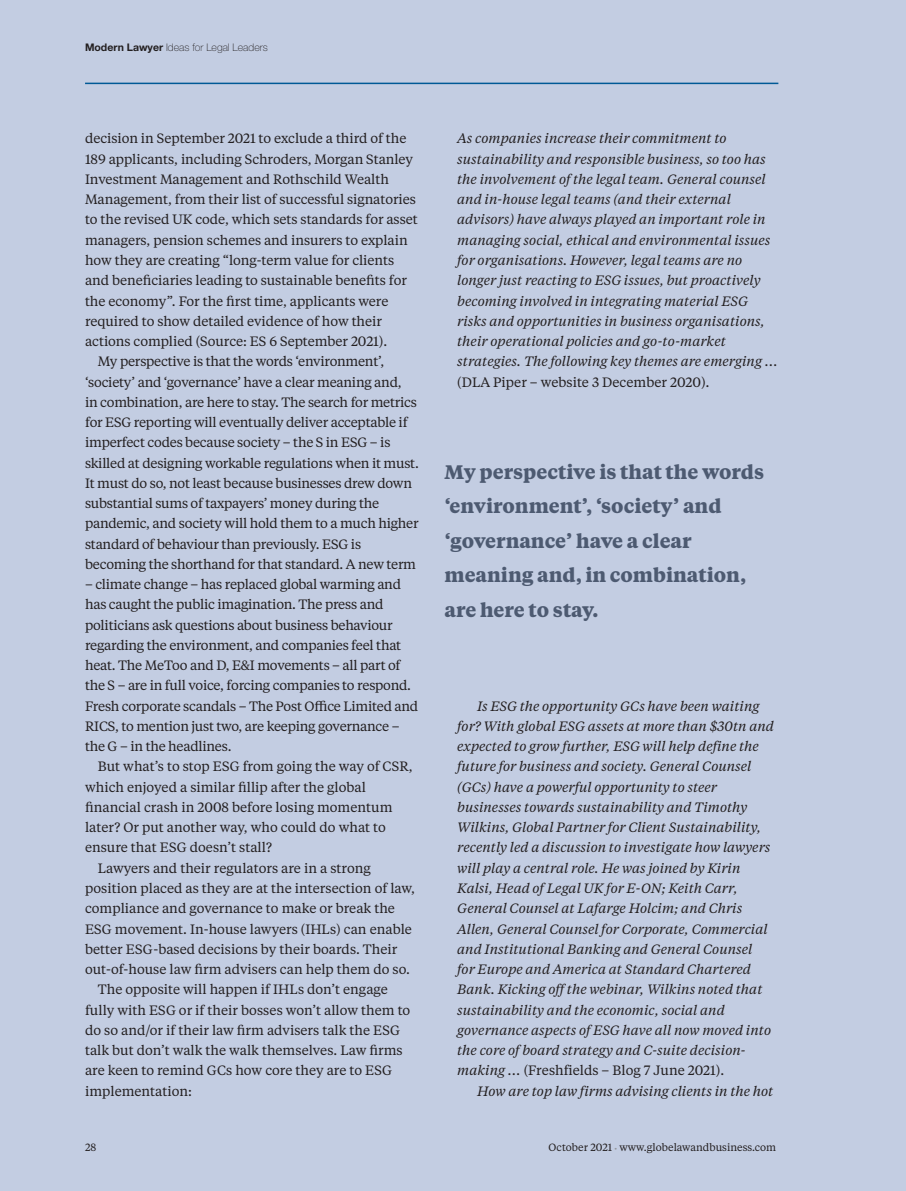
<style>
.page{position:relative;width:906px;height:1191px;background:#c3cde2}
.page>*{position:absolute;margin:0;border:0;box-sizing:border-box;transform-origin:0 0}
.t1{font:700 19.5px/34.5px "Tiempos Text";color:#4d5a71}
.t2{font:13.5px/20.2px "Tiempos Text";letter-spacing:-.005em;color:#231f20}
.t3{font:italic 13.5px/20.2px "Tiempos Text";color:#231f20}
.t4{font:10.5px "Tiempos Text";color:#231f20}
.t5{font:100 10.5px "Helvetica Neue";color:#231f20}
.s1{font-weight:700}
.s2{font-style:normal}
.s3{font-size:7.5px;color:#939598}
</style>
<div class="page">
<hr style="left:85px;top:83px;width:693px;height:1px;background:#005996">
<p class="t5" style="left:85px;top:44px;width:184px"><span class="s1">Modern Lawyer</span> Ideas for Legal Leaders</p>
<p class="t2" style="left:85px;top:130px;width:323px">decision in September 2021 to exclude a third of the</p>
<p class="t2" style="left:85px;top:150px;width:329px">189 applicants, including Schroders, Morgan Stanley</p>
<p class="t2" style="left:85px;top:170px;width:305px">Investment Management and Rothschild Wealth</p>
<p class="t2" style="left:85px;top:190px;width:332px">Management, from their list of successful signatories</p>
<p class="t2" style="left:85px;top:211px;width:334px">to the revised UK code, which sets standards for asset</p>
<p class="t2" style="left:85px;top:231px;width:324px">managers, pension schemes and insurers to explain</p>
<p class="t2" style="left:85px;top:251px;width:311px">how they are creating “long-term value for clients</p>
<p class="t2" style="left:85px;top:271px;width:323px">and beneficiaries leading to sustainable benefits for</p>
<p class="t2" style="left:85px;top:292px;width:305px">the economy”. For the first time, applicants were</p>
<p class="t2" style="left:85px;top:312px;width:298px">required to show detailed evidence of how their</p>
<p class="t2" style="left:85px;top:332px;width:304px">actions complied (Source: ES 6 September 2021).</p>
<p class="t2" style="left:98px;top:352px;width:288px">My perspective is that the words ‘environment’,</p>
<p class="t2" style="left:85px;top:373px;width:318px">‘society’ and ‘governance’ have a clear meaning and,</p>
<p class="t2" style="left:85px;top:393px;width:333px">in combination, are here to stay. The search for metrics</p>
<p class="t2" style="left:85px;top:413px;width:324px">for ESG reporting will eventually deliver acceptable if</p>
<p class="t2" style="left:85px;top:433px;width:307px">imperfect codes because society – the S in ESG – is</p>
<p class="t2" style="left:85px;top:454px;width:335px">skilled at designing workable regulations when it must.</p>
<p class="t2" style="left:85px;top:474px;width:328px">It must do so, not least because businesses drew down</p>
<p class="t2" style="left:85px;top:494px;width:295px">substantial sums of taxpayers’ money during the</p>
<p class="t2" style="left:85px;top:514px;width:335px">pandemic, and society will hold them to a much higher</p>
<p class="t2" style="left:85px;top:535px;width:277px">standard of behaviour than previously. ESG is</p>
<p class="t2" style="left:85px;top:555px;width:332px">becoming the shorthand for that standard. A new term</p>
<p class="t2" style="left:85px;top:575px;width:335px">– climate change – has replaced global warming and has caught the public imagination. The press and politicians ask questions about business behaviour regarding the environment, and companies feel that heat. The MeToo and D, E&amp;I movements – all part of the S – are in full voice, forcing companies to respond.<br>Fresh corporate scandals – The Post Office Limited and RICS, to mention just two, are keeping governance – the G – in the headlines.</p>
<p class="t2" style="left:98px;top:757px;width:316px">But what’s to stop ESG from going the way of CSR,</p>
<p class="t2" style="left:85px;top:778px;width:282px">which enjoyed a similar fillip after the global</p>
<p class="t2" style="left:85px;top:798px;width:309px">financial crash in 2008 before losing momentum</p>
<p class="t2" style="left:85px;top:818px;width:302px">later? Or put another way, who could do what to</p>
<p class="t2" style="left:85px;top:838px;width:188px">ensure that ESG doesn’t stall?</p>
<p class="t2" style="left:98px;top:859px;width:274px">Lawyers and their regulators are in a strong</p>
<p class="t2" style="left:85px;top:879px;width:331px">position placed as they are at the intersection of law,</p>
<p class="t2" style="left:85px;top:899px;width:311px">compliance and governance to make or break the</p>
<p class="t2" style="left:85px;top:919px;width:328px">ESG movement. In-house lawyers (IHLs) can enable</p>
<p class="t2" style="left:85px;top:940px;width:314px">better ESG-based decisions by their boards. Their</p>
<p class="t2" style="left:85px;top:960px;width:326px">out-of-house law firm advisers can help them do so.</p>
<p class="t2" style="left:98px;top:980px;width:292px">The opposite will happen if IHLs don’t engage</p>
<p class="t2" style="left:85px;top:1000px;width:327px">fully with ESG or if their bosses won’t allow them to</p>
<p class="t2" style="left:85px;top:1021px;width:316px">do so and/or if their law firm advisers talk the ESG</p>
<p class="t2" style="left:85px;top:1041px;width:319px">talk but don’t walk the walk themselves. Law firms</p>
<p class="t2" style="left:85px;top:1061px;width:308px">are keen to remind GCs how core they are to ESG</p>
<p class="t2" style="left:85px;top:1081px;width:109px">implementation:</p>
<p class="t3" style="left:457px;top:130px;width:322px">As companies increase their commitment to sustainability and responsible business, so too has the involvement of the legal team. General counsel and in-house legal teams (and their external advisors) have always played an important role in managing social, ethical and environmental issues for organisations. However, legal teams are no longer just reacting to ESG issues, but proactively becoming involved in integrating material ESG risks and opportunities in business organisations, their operational policies and go-to-market strategies. The following key themes are emerging … <span class="s2">(DLA Piper – website 3 December 2020)</span>.</p>
<h1 class="t1" style="left:444px;top:456px;width:321px">My perspective is that the words ‘environment’, ‘society’ and ‘governance’ have a clear meaning and, in combination, are here to stay.</h1>
<p class="t3" style="left:457px;top:697px;width:318px;text-indent:20px">Is ESG the opportunity GCs have been waiting for? With global ESG assets at more than $30tn and expected to grow further, ESG will help define the future for business and society. General Counsel (GCs) have a powerful opportunity to steer businesses towards sustainability and Timothy Wilkins, Global Partner for Client Sustainability, recently led a discussion to investigate how lawyers will play a central role. He was joined by Kirin Kalsi, Head of Legal UK for E-ON; Keith Carr, General Counsel at Lafarge Holcim; and Chris Allen, General Counsel for Corporate, Commercial and Institutional Banking and General Counsel<br>for Europe and America at Standard Chartered Bank. Kicking off the webinar, Wilkins noted that sustainability and the economic, social and governance aspects of ESG have all now moved into the core of board strategy and C-suite decision&shy;making ... <span class="s2">(Freshfields – Blog 7 June 2021).</span></p>
<p class="t3" style="left:477px;top:1081px;width:298px">How are top law firms advising clients in the hot</p>
<p class="t4" style="left:85px;top:1143px;width:13px">28</p>
<p class="t4" style="left:548px;top:1143px;width:229px">October 2021 <span class="s3">•</span> www.globelawandbusiness.com</p>
</div>
